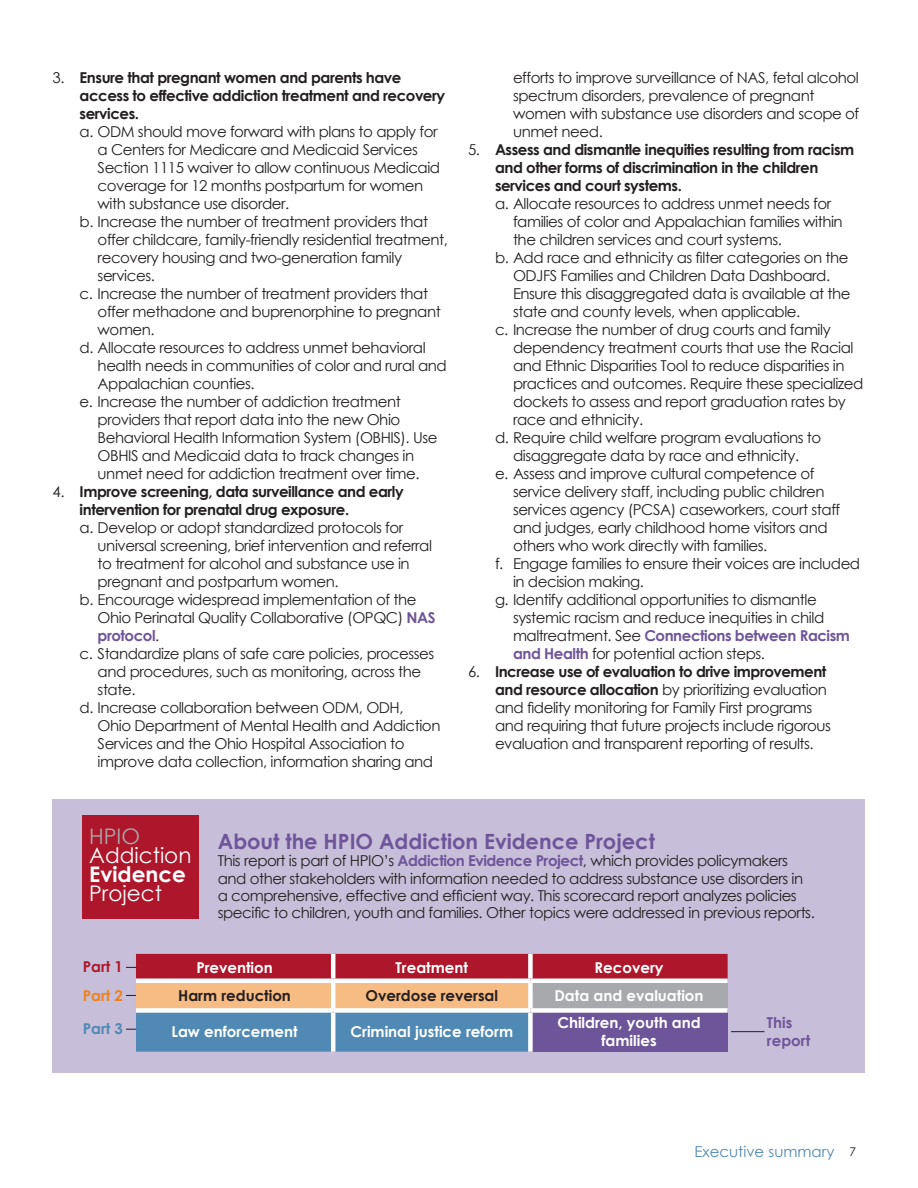
<style>
.page{position:relative;width:918px;height:1188px;background:#fff}
.page>*{position:absolute;margin:0;border:0;box-sizing:border-box;transform-origin:0 0}
.t1{font:21.45px "Century Gothic";color:#fff}
.t2{font:700 21.45px "Century Gothic";color:#fff}
.t3{font:21.45px "Century Gothic";color:#a8a9ad}
.t4{font:700 21px "Century Gothic";color:#6e5599}
.t5{font:15px/18px "Century Gothic";letter-spacing:-.03em;color:#231f20}
.t6{font:700 15px/18px "Century Gothic";letter-spacing:-.03em;color:#231f20}
.t7{font:700 15px/18px "Century Gothic";color:#fff;text-align:center}
.t8{font:700 15px "Century Gothic";color:#231f20}
.t9{font:15px "Century Gothic";color:#5089b4}
.t10{font:700 15px/18px "Century Gothic";color:#6e5599}
.t11{font:700 15px "Century Gothic";color:#ae172b}
.t12{font:700 15px "Century Gothic";color:#ed831d}
.t13{font:700 15px "Century Gothic";color:#5089b4}
.s1{font-weight:400}
.s2{font-weight:700;color:#6e5599}
.s3{font-weight:700}
.s4{font-size:12px;color:#231f20}
</style>
<div class="page">
<div style="left:53px;top:799px;width:812px;height:274px;background:#c7bed9"></div>
<div style="left:83px;top:815px;width:116px;height:103px;background:#ae172b"></div>
<svg style="left:126px;top:954px;width:602px;height:98px"></svg>
<hr style="left:731px;top:1031px;width:33px;height:1px;background:#231f20">
<p class="t6" style="left:80px;top:68px;width:367px;text-indent:-27px"><span class="s1">3.</span> Ensure that pregnant women and parents have access to effective addiction treatment and recovery services.</p>
<p class="t5" style="left:98px;top:123px;width:344px;text-indent:-18px">a. ODM should move forward with plans to apply for a Centers for Medicare and Medicaid Services Section 1115 waiver to allow continuous Medicaid coverage for 12 months postpartum for women with substance use disorder.</p>
<p class="t5" style="left:98px;top:213px;width:352px;text-indent:-18px">b. Increase the number of treatment providers that offer childcare, family-friendly residential treatment, recovery housing and two-generation family services.</p>
<p class="t5" style="left:98px;top:285px;width:345px;text-indent:-18px">c. Increase the number of treatment providers that offer methadone and buprenorphine to pregnant women.</p>
<p class="t5" style="left:98px;top:339px;width:351px;text-indent:-18px">d. Allocate resources to address unmet behavioral health needs in communities of color and rural and<br>Appalachian counties.</p>
<p class="t5" style="left:98px;top:393px;width:341px;text-indent:-18px">e. Increase the number of addiction treatment providers that report data into the new Ohio Behavioral Health Information System (OBHIS). Use OBHIS and Medicaid data to track changes in unmet need for addiction treatment over time.</p>
<p class="t6" style="left:80px;top:482px;width:326px;text-indent:-27px"><span class="s1">4.</span> Improve screening, data surveillance and early intervention for prenatal drug exposure.</p>
<p class="t5" style="left:98px;top:519px;width:336px;text-indent:-18px">a. Develop or adopt standardized protocols for universal screening, brief intervention and referral to treatment for alcohol and substance use in pregnant and postpartum women.</p>
<p class="t5" style="left:98px;top:591px;width:339px;text-indent:-18px">b. Encourage widespread implementation of the<br>Ohio Perinatal Quality Collaborative (OPQC) <span class="s2">NAS protocol</span>.</p>
<p class="t5" style="left:98px;top:645px;width:338px;text-indent:-18px">c. Standardize plans of safe care policies, processes and procedures, such as monitoring, across the state.</p>
<p class="t5" style="left:98px;top:699px;width:344px;text-indent:-18px">d. Increase collaboration between ODM, ODH, Ohio Department of Mental Health and Addiction Services and the Ohio Hospital Association to improve data collection, information sharing and</p>
<p class="t5" style="left:513px;top:69px;width:348px">efforts to improve surveillance of NAS, fetal alcohol spectrum disorders, prevalence of pregnant women with substance use disorders and scope of unmet need.</p>
<p class="t6" style="left:495px;top:140px;width:361px;text-indent:-27px"><span class="s1">5.</span> Assess and dismantle inequities resulting from racism and other forms of discrimination in the children services and court systems.</p>
<p class="t5" style="left:513px;top:195px;width:331px;text-indent:-18px">a. Allocate resources to address unmet needs for families of color and Appalachian families within the children services and court systems.</p>
<p class="t5" style="left:513px;top:249px;width:339px;text-indent:-18px">b. Add race and ethnicity as filter categories on the ODJFS Families and Children Data Dashboard.<br>Ensure this disaggregated data is available at the state and county levels, when applicable.</p>
<p class="t5" style="left:513px;top:321px;width:352px;text-indent:-18px">c. Increase the number of drug courts and family dependency treatment courts that use the Racial and Ethnic Disparities Tool to reduce disparities in practices and outcomes. Require these specialized dockets to assess and report graduation rates by race and ethnicity.</p>
<p class="t5" style="left:495px;top:429px;width:328px;text-align:center">d. Require child welfare program evaluations to disaggregate data by race and ethnicity.</p>
<p class="t5" style="left:513px;top:465px;width:329px;text-indent:-18px">e. Assess and improve cultural competence of service delivery staff, including public children services agency (PCSA) caseworkers, court staff and judges, early childhood home visitors and others who work directly with families.</p>
<p class="t5" style="left:513px;top:555px;width:349px;text-indent:-18px">f. Engage families to ensure their voices are included in decision making.</p>
<p class="t5" style="left:513px;top:591px;width:339px;text-indent:-18px">g. Identify additional opportunities to dismantle systemic racism and reduce inequities in child maltreatment. See <span class="s2">Connections between Racism and Health</span> for potential action steps.</p>
<p class="t5" style="left:495px;top:663px;width:338px;text-indent:-27px">6. <span class="s3">Increase use of evaluation to drive improvement and resource allocation</span> by prioritizing evaluation and fidelity monitoring for Family First programs and requiring that future projects include rigorous evaluation and transparent reporting of results.</p>
<p class="t3" style="left:89px;top:821px;width:52px">HPIO</p>
<p class="t1" style="left:89px;top:840px;width:104px">Addiction</p>
<p class="t2" style="left:89px;top:858px;width:98px">Evidence</p>
<p class="t1" style="left:89px;top:878px;width:74px">Project</p>
<p class="t4" style="left:218px;top:825px;width:439px">About the HPIO Addiction Evidence Project</p>
<p class="t5" style="left:218px;top:852px;width:599px;line-height:17.2px">This report is part of HPIO’s <span class="s2">Addiction Evidence Project</span>, which provides policymakers and other stakeholders with information needed to address substance use disorders in a comprehensive, effective and efficient way. This scorecard report analyzes policies specific to children, youth and families. Other topics were addressed in previous reports.</p>
<p class="t11" style="left:83px;top:956px;width:42px">Part 1</p>
<p class="t12" style="left:83px;top:984px;width:42px">Part 2</p>
<p class="t13" style="left:83px;top:1017px;width:42px">Part 3</p>
<p class="t7" style="left:196px;top:958px;width:78px">Prevention</p>
<p class="t7" style="left:396px;top:958px;width:74px">Treatment</p>
<p class="t7" style="left:595px;top:958px;width:70px">Recovery</p>
<p class="t8" style="left:178px;top:984px;width:114px">Harm reduction</p>
<p class="t8" style="left:366px;top:984px;width:134px">Overdose reversal</p>
<p class="t7" style="left:554px;top:986px;width:151px">Data and evaluation</p>
<p class="t7" style="left:171px;top:1022px;width:128px">Law enforcement</p>
<p class="t7" style="left:351px;top:1022px;width:164px">Criminal justice reform</p>
<p class="t7" style="left:557px;top:1013px;width:145px">Children, youth and families</p>
<p class="t10" style="left:767px;top:1012px;width:45px">This report</p>
<p class="t9" style="left:694px;top:1141px;width:163px">Executive summary <span class="s4">7</span></p>
</div>
